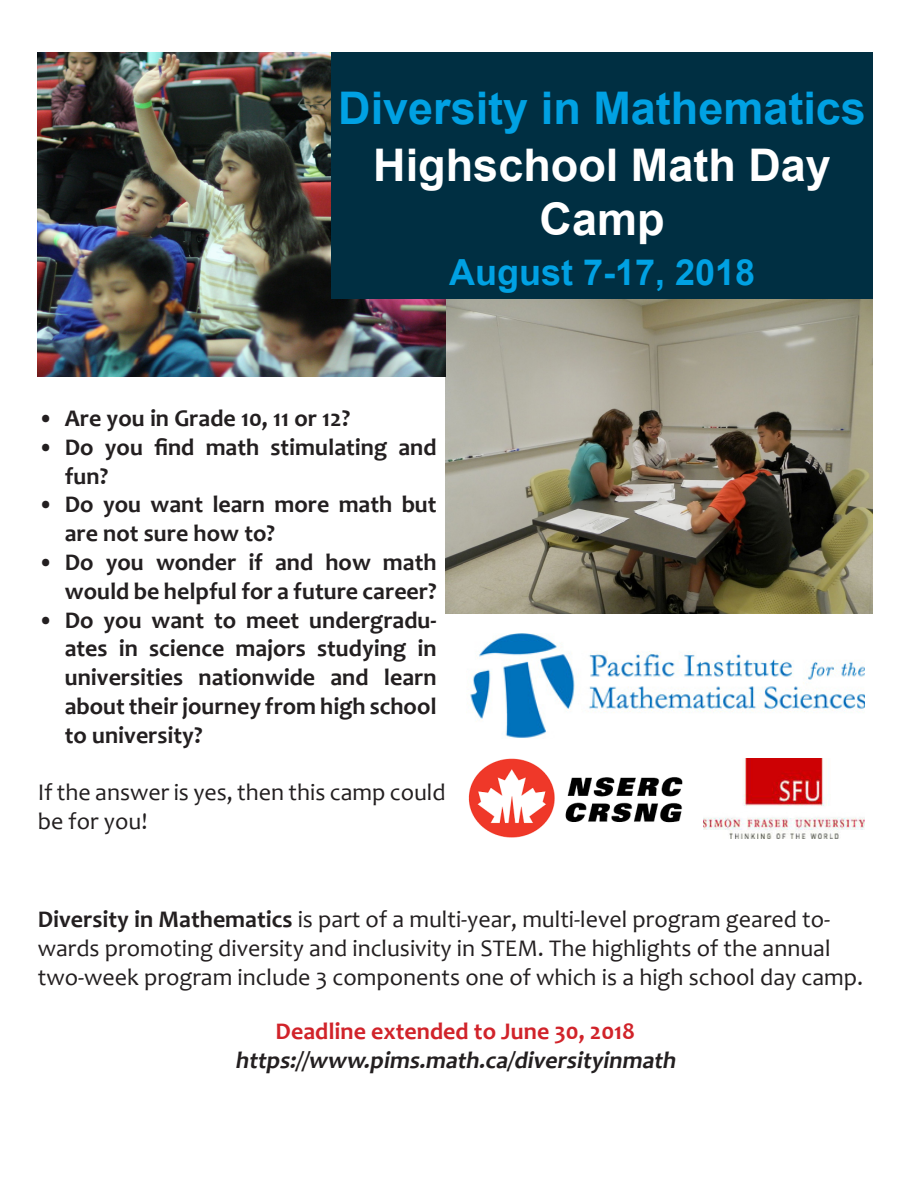
<style>
.page{position:relative;width:918px;height:1188px;background:#fff}
.page>*{position:absolute;margin:0;border:0;box-sizing:border-box;transform-origin:0 0}
.t1{font:700 45px "Arial";color:#00a1e3}
.t2{font:700 45px/54px "Arial";color:#fff;text-align:center}
.t3{font:700 36px "Arial";color:#00a1e3}
.t4{font:700 24px/28.8px "Candara";color:#231f20}
.t5{font:24px/28.8px "Candara";color:#231f20}
.t6{font:italic 700 24px "Candara";color:#231f20}
.t7{font:700 24px "Candara";color:#d1232a}
.s1{font-weight:700}
</style>
<div class="page">
<img style="left:470px;top:634px;width:395px;height:104px">
<img style="left:468px;top:758px;width:215px;height:80px">
<img style="left:446px;top:299px;width:427px;height:315px">
<img style="left:704px;top:758px;width:160px;height:81px">
<img style="left:38px;top:52px;width:408px;height:324px">
<div style="left:331px;top:52px;width:542px;height:247px;background:#002f42"></div>
<p class="t1" style="left:338px;top:78px;width:529px">Diversity in Mathematics</p>
<p class="t2" style="left:373px;top:139px;width:459px">Highschool Math Day<br>Camp</p>
<p class="t3" style="left:449px;top:249px;width:308px">August 7-17, 2018</p>
<p class="t4" style="left:38px;top:404px;width:314px">• Are you in Grade 10, 11 or 12?</p>
<p class="t4" style="left:65px;top:432px;width:373px;text-indent:-27px">• Do you find math stimulating and fun?</p>
<p class="t4" style="left:65px;top:490px;width:373px;text-indent:-27px">• Do you want learn more math but are not sure how to?</p>
<p class="t4" style="left:38px;top:548px;width:400px;text-align:right">• Do you wonder if and how math would be helpful for a future career?</p>
<p class="t4" style="left:65px;top:605px;width:373px;text-align:justify;text-indent:-27px">• Do you want to meet undergradu&shy;ates in science majors studying in universities nationwide and learn about their journey from high school to university?</p>
<p class="t5" style="left:38px;top:778px;width:409px">If the answer is yes, then this camp could be for you!</p>
<p class="t5" style="left:38px;top:905px;width:827px"><span class="s1">Diversity in Mathematics</span> is part of a multi-year, multi-level program geared to&shy;wards promoting diversity and inclusivity in STEM. The highlights of the annual two-week program include 3 components one of which is a high school day camp.</p>
<p class="t7" style="left:276px;top:1016px;width:361px">Deadline extended to June 30, 2018</p>
<p class="t6" style="left:235px;top:1045px;width:446px">https://www.pims.math.ca/diversityinmath</p>
</div>
